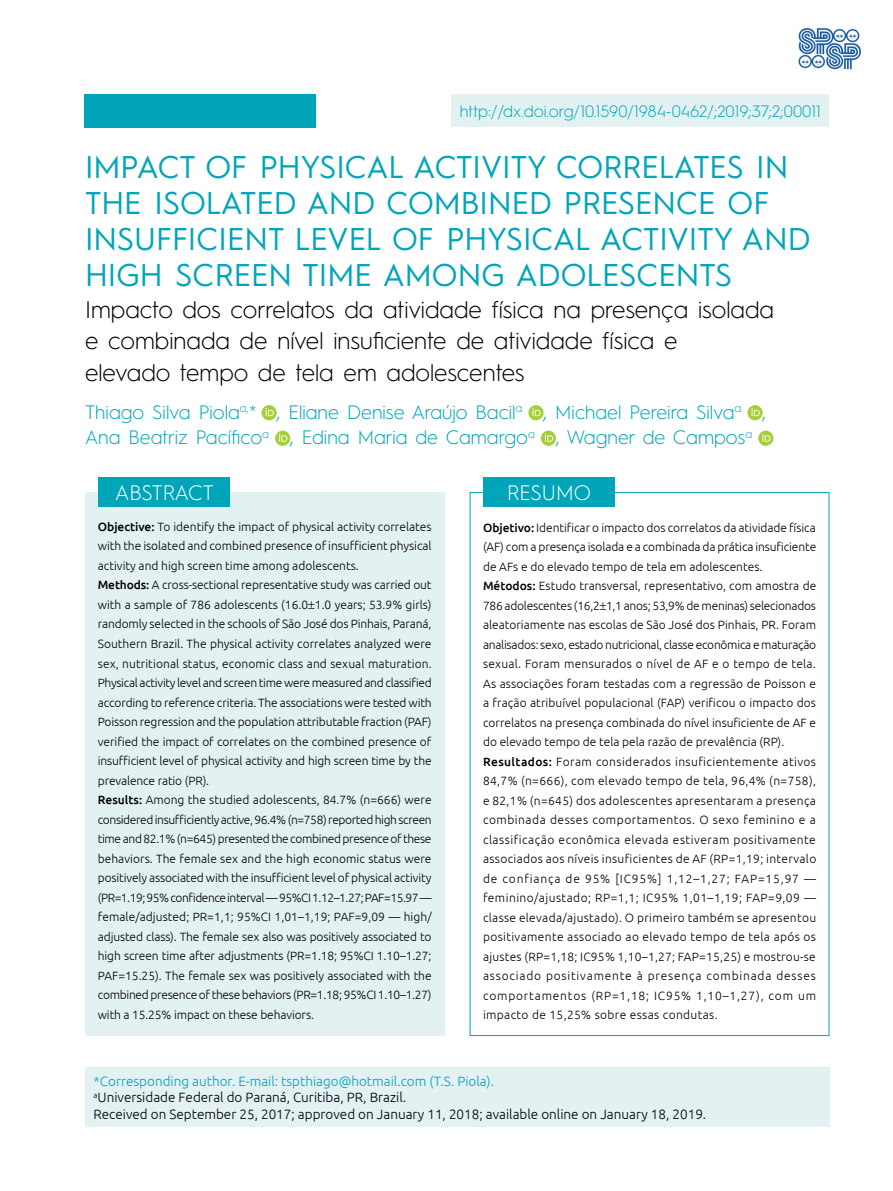
<style>
.page{position:relative;width:893px;height:1191px;background:#fff}
.page>*{position:absolute;margin:0;border:0;box-sizing:border-box;transform-origin:0 0}
.t1{font:31.5px/36px "Hurme Geometric Sans 1";color:#00a5b9}
.t2{font:300 24px/31.5px "Hurme Geometric Sans 1";color:#000}
.t3{font:300 21px "Hurme Geometric Sans 1";letter-spacing:-.01em;color:#fff}
.t4{font:300 19.5px/25.5px "Hurme Geometric Sans 1";color:#00a5b9}
.t5{font:300 16.5px "Hurme Geometric Sans 1";color:#00a5b9}
.t6{font:300 13.5px/16.2px "Ubuntu";color:#000}
.t7{font:300 12px/19.5px "Ubuntu";color:#000}
.t8{font:300 12px/19.5px "Ubuntu";letter-spacing:.02em;color:#000}
.s1{font-weight:500}
.s2{color:#00a5b9}
</style>
<div class="page">
<div style="left:85px;top:492px;width:359px;height:543px;background:#e4f1f3"></div>
<div style="left:98px;top:477px;width:132px;height:30px;background:#00a5b9"></div>
<div style="left:483px;top:477px;width:132px;height:30px;background:#00a5b9"></div>
<div style="left:85px;top:1067px;width:744px;height:60px;background:#e4f1f3"></div>
<svg style="left:262px;top:405px;width:15px;height:15px"></svg>
<svg style="left:266px;top:408px;width:8px;height:8px"></svg>
<svg style="left:528px;top:405px;width:16px;height:15px"></svg>
<svg style="left:532px;top:408px;width:9px;height:8px"></svg>
<svg style="left:747px;top:405px;width:16px;height:15px"></svg>
<svg style="left:751px;top:408px;width:9px;height:8px"></svg>
<svg style="left:275px;top:430px;width:15px;height:16px"></svg>
<svg style="left:279px;top:433px;width:8px;height:9px"></svg>
<svg style="left:541px;top:430px;width:15px;height:16px"></svg>
<svg style="left:545px;top:433px;width:8px;height:9px"></svg>
<svg style="left:758px;top:430px;width:15px;height:16px"></svg>
<svg style="left:762px;top:433px;width:9px;height:9px"></svg>
<div style="left:451px;top:94px;width:378px;height:32px;background:#e4f1f3"></div>
<img style="left:798px;top:27px;width:64px;height:43px">
<div style="left:85px;top:94px;width:231px;height:33px;background:#00a5b9"></div>
<h3 class="t5" style="left:460px;top:100px;width:362px">http://dx.doi.org/10.1590/1984-0462/;2019;37;2;00011</h3>
<h1 class="t1" style="left:85px;top:147px;width:727px">IMPACT OF PHYSICAL ACTIVITY CORRELATES I N THE ISOLATED AND COMBI NED PRESENCE OF<br>I NSUFFICI ENT LEVEL OF PHYSICAL ACTIVITY AND HIGH SCREEN TI ME AMONG ADOLESCENTS</h1>
<h2 class="t2" style="left:85px;top:292px;width:690px">Impacto dos correlatos da atividade física na presença isolada e combinada de nível insuficiente de atividade física e<br>elevado tempo de tela em adolescentes</h2>
<h3 class="t4" style="left:85px;top:398px;width:683px">Thiago Silva Piola<sup>a,</sup>* , Eliane Denise Araújo Bacil<sup>a</sup> , Michael Pereira Silva<sup>a</sup> ,<br>Ana Beatriz Pacífico<sup>a</sup> , Edina Maria de Camargo<sup>a</sup> , Wagner de Campos<sup>a</sup></h3>
<h3 class="t3" style="left:115px;top:478px;width:100px">abstract</h3>
<h3 class="t3" style="left:507px;top:478px;width:85px">RESUMO</h3>
<p class="t7" style="left:98px;top:516px;width:336px"><span class="s1">Objective:</span> To identify the impact of physical activity correlates with the isolated and combined presence of insufficient physical activity and high screen time among adolescents.<br><span class="s1">Methods:</span> A cross-sectional representative study was carried out with a sample of 786 adolescents (16.0 1.0 years; 53.9% girls) randomly selected in the schools of São José dos Pinhais, Paraná, Southern Brazil. The physical activity correlates analyzed were sex, nutritional status, economic class and sexual maturation.<br>Physical activity level and screen time were measured and classified according to reference criteria. The associations were tested with Poisson regression and the population attributable fraction (PAF) verified the impact of correlates on the combined presence of insufficient level of physical activity and high screen time by the prevalence ratio (PR).<br><span class="s1">Results:</span> Among the studied adolescents, 84.7% (n=666) were considered insufficiently active, 96.4% (n=758) reported high screen time and 82.1% (n=645) presented the combined presence of these behaviors. The female sex and the high economic status were positively associated with the insufficient level of physical activity (PR=1.19; 95% confidence interval — 95%CI 1.12–1.27; PAF=15.97 — female/adjusted; PR=1,1; 95%CI 1,01–1,19; PAF=9,09 — high/ adjusted class). The female sex also was positively associated to high screen time after adjustments (PR=1.18; 95%CI 1.10–1.27; PAF=15.25). The female sex was positively associated with the combined presence of these behaviors (PR=1.18; 95%CI 1.10–1.27) with a 15.25% impact on these behaviors.</p>
<p class="t8" style="left:483px;top:517px;width:335px"><span class="s1">Objetivo:</span> Identificar o impacto dos correlatos da atividade física (AF) com a presença isolada e a combinada da prática insuficiente de AFs e do elevado tempo de tela em adolescentes.<br><span class="s1">Métodos:</span> Estudo transversal, representativo, com amostra de 786 adolescentes (16,2 1,1 anos; 53,9% de meninas) selecionados aleatoriamente nas escolas de São José dos Pinhais, PR. Foram analisados: sexo, estado nutricional, classe econômica e maturação sexual. Foram mensurados o nível de AF e o tempo de tela.<br>As associações foram testadas com a regressão de Poisson e a fração atribuível populacional (FAP) verificou o impacto dos correlatos na presença combinada do nível insuficiente de AF e do elevado tempo de tela pela razão de prevalência (RP).<br><span class="s1">Resultados:</span> Foram considerados insuficientemente ativos 84,7% (n=666), com elevado tempo de tela, 96,4% (n=758), e 82,1% (n=645) dos adolescentes apresentaram a presença combinada desses comportamentos. O sexo feminino e a classificação econômica elevada estiveram positivamente associados aos níveis insuficientes de AF (RP=1,19; intervalo de confiança de 95% [IC95%] 1,12–1,27; FAP=15,97 — feminino/ajustado; RP=1,1; IC95% 1,01–1,19; FAP=9,09 — classe elevada/ajustado). O primeiro também se apresentou positivamente associado ao elevado tempo de tela após os ajustes (RP=1,18; IC95% 1,10–1,27; FAP=15,25) e mostrou-se associado positivamente à presença combinada desses comportamentos (RP=1,18; IC95% 1,10–1,27), com um impacto de 15,25% sobre essas condutas.</p>
<p class="t6" style="left:94px;top:1073px;width:614px"><span class="s2">*Corresponding author. E-mail: tspthiago@hotmail.com (T.S. Piola).<br></span><sup>a</sup>Universidade Federal do Paraná, Curitiba, PR, Brazil.<br>Received on September 25, 2017; approved on January 11, 2018; available online on January 18, 2019.</p>
</div>
